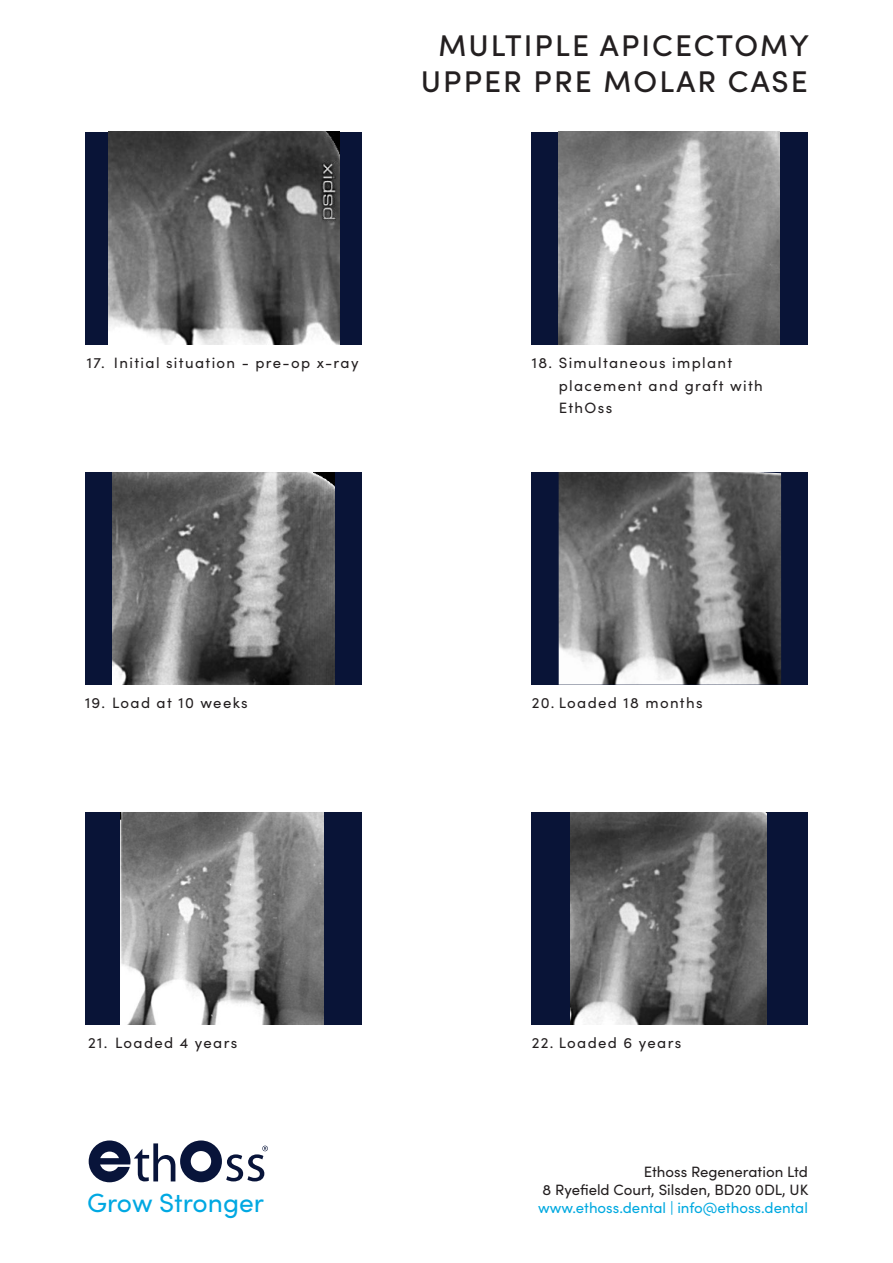
<style>
.page{position:relative;width:893px;height:1263px;background:#fff}
.page>*{position:absolute;margin:0;border:0;box-sizing:border-box;transform-origin:0 0}
.t1{font:500 30px/36px "Sofia Pro";letter-spacing:.07em;color:#231f20;text-align:center}
.t2{font:26.4px "Sofia Pro";color:#00a8e2}
.t3{font:15px/22.5px "Sofia Pro";letter-spacing:.09em;color:#231f20}
.t4{font:15px "Sofia Pro";color:#231f20}
.t5{font:15px "Sofia Pro";color:#00a9e0}
</style>
<div class="page">
<svg style="left:89px;top:1140px;width:179px;height:42px"></svg>
<div style="left:85px;top:132px;width:276px;height:212px;background:#091437"></div>
<img style="left:108px;top:132px;width:231px;height:212px">
<div style="left:531px;top:132px;width:277px;height:212px;background:#091437"></div>
<img style="left:558px;top:132px;width:222px;height:212px">
<div style="left:86px;top:472px;width:276px;height:213px;background:#091437"></div>
<img style="left:113px;top:472px;width:222px;height:213px">
<div style="left:85px;top:812px;width:276px;height:213px;background:#091437"></div>
<img style="left:121px;top:812px;width:202px;height:213px">
<div style="left:531px;top:812px;width:277px;height:213px;background:#091437"></div>
<img style="left:571px;top:812px;width:195px;height:213px">
<div style="left:532px;top:472px;width:276px;height:213px;background:#091437"></div>
<img style="left:559px;top:472px;width:222px;height:213px">
<h1 class="t1" style="left:421px;top:25px;width:389px">MULTIPLE APICECTOMY<br>UPPER PRE MOLAR CASE</h1>
<p class="t3" style="left:87px;top:351px;width:273px">17. Initial situation - pre-op x-ray</p>
<p class="t3" style="left:559px;top:351px;width:206px;text-indent:-27px">18. Simultaneous implant placement and graft with<br>EthOss</p>
<p class="t3" style="left:85px;top:691px;width:164px">19. Load at 10 weeks</p>
<p class="t3" style="left:532px;top:691px;width:172px">20. Loaded 18 months</p>
<p class="t3" style="left:88px;top:1031px;width:151px">21. Loaded 4 years</p>
<p class="t3" style="left:532px;top:1031px;width:151px">22. Loaded 6 years</p>
<p class="t2" style="left:87px;top:1184px;width:178px">Grow Stronger</p>
<p class="t4" style="left:644px;top:1161px;width:166px">Ethoss Regeneration Ltd</p>
<p class="t4" style="left:543px;top:1179px;width:267px">8 Ryefield Court, Silsden, BD20 0DL, UK</p>
<p class="t5" style="left:538px;top:1197px;width:271px">www.ethoss.dental | info@ethoss.dental</p>
</div>
